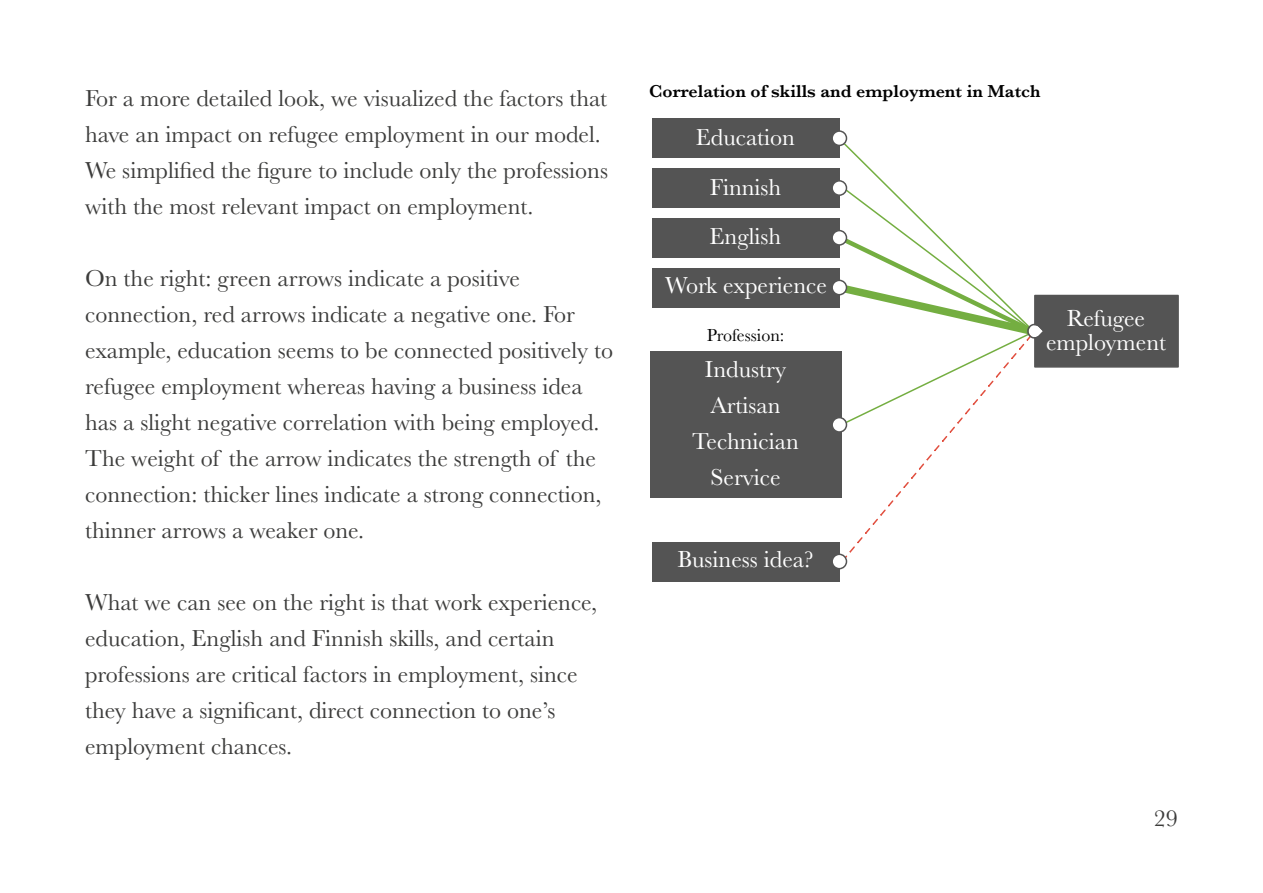
<style>
.page{position:relative;width:1263px;height:893px;background:#fff}
.page>*{position:absolute;margin:0;border:0;box-sizing:border-box;transform-origin:0 0}
.t1{font:24px/36px "Baskerville";color:#3c3c3b}
.t2{font:24px/36px "Baskerville";color:#fff;text-align:center}
.t3{font:600 18px "Baskerville";color:#000}
.t4{font:18px "Baskerville";color:#000}
</style>
<div class="page">
<svg style="left:840px;top:426px;width:115px;height:137px"></svg>
<div style="left:650px;top:352px;width:191px;height:146px;background:#545454"></div>
<div style="left:652px;top:218px;width:187px;height:40px;background:#545454"></div>
<div style="left:652px;top:542px;width:187px;height:39px;background:#545454"></div>
<div style="left:652px;top:268px;width:187px;height:39px;background:#545454"></div>
<div style="left:652px;top:118px;width:187px;height:40px;background:#545454"></div>
<div style="left:652px;top:168px;width:187px;height:40px;background:#545454"></div>
<div style="left:1034px;top:295px;width:145px;height:73px;background:#545454;border:2px solid #545454"></div>
<svg style="left:830px;top:141px;width:214px;height:285px"></svg>
<div style="left:831px;top:130px;width:16px;height:16px;background:#fff;border:2px solid #545454;border-radius:50%"></div>
<div style="left:831px;top:180px;width:16px;height:16px;background:#fff;border:2px solid #545454;border-radius:50%"></div>
<div style="left:831px;top:230px;width:16px;height:16px;background:#fff;border:2px solid #545454;border-radius:50%"></div>
<div style="left:831px;top:280px;width:16px;height:15px;background:#fff;border:2px solid #545454;border-radius:50%"></div>
<div style="left:831px;top:417px;width:16px;height:16px;background:#fff;border:2px solid #545454;border-radius:50%"></div>
<div style="left:831px;top:554px;width:16px;height:15px;background:#fff;border:2px solid #545454;border-radius:50%"></div>
<p class="t1" style="left:85px;top:80px;width:524px">For a more detailed look, we visualized the factors that have an impact on refugee employment in our model.<br>We simplified the figure to include only the professions with the most relevant impact on employment.</p>
<p class="t1" style="left:85px;top:260px;width:529px">On the right: green arrows indicate a positive connection, red arrows indicate a negative one. For example, education seems to be connected positively to refugee employment whereas having a business idea has a slight negative correlation with being employed.<br>The weight of the arrow indicates the strength of the connection: thicker lines indicate a strong connection, thinner arrows a weaker one.</p>
<p class="t1" style="left:85px;top:584px;width:513px">What we can see on the right is that work experience, education, English and Finnish skills, and certain professions are critical factors in employment, since they have a significant, direct connection to one’s employment chances.</p>
<p class="t3" style="left:649px;top:81px;width:393px">Correlation of skills and employment in Match</p>
<p class="t2" style="left:696px;top:112px;width:101px;line-height:49.3px">Education<br>Finnish<br>English</p>
<p class="t2" style="left:665px;top:267px;width:163px">Work experience</p>
<p class="t4" style="left:707px;top:325px;width:79px">Profession:</p>
<p class="t2" style="left:692px;top:351px;width:108px">Industry<br>Artisan<br>Technician<br>Service</p>
<p class="t2" style="left:677px;top:541px;width:138px">Business idea?</p>
<p class="t2" style="left:1046px;top:306px;width:122px;line-height:24px">Refugee employment</p>
<p class="t1" style="left:1154px;top:800px;width:26px">29</p>
</div>
